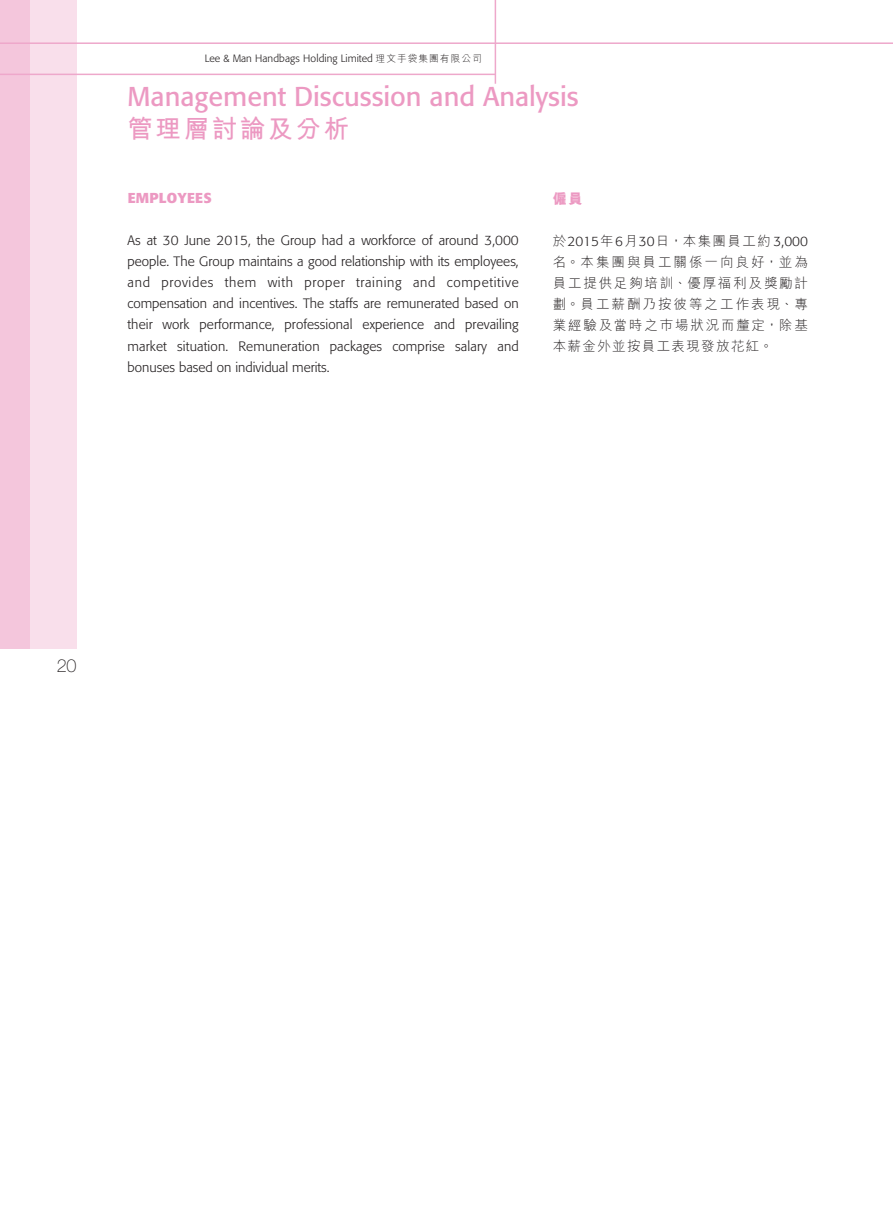
<style>
.page{position:relative;width:893px;height:1212px;background:#fff}
.page>*{position:absolute;margin:0;border:0;box-sizing:border-box;transform-origin:0 0}
.t1{font:27px "Formata";color:#ec99c2}
.t2{font:700 25.5px "M Hei HK";letter-spacing:.1em;color:#ec99c2}
.t3{font:100 18px "Helvetica Neue LT Std";color:#231f20}
.t4{font:700 14.25px "Formata";letter-spacing:.015em;color:#ec99c2}
.t5{font:800 14.25px "M Hei HK";color:#ec99c2}
.t6{font:300 13.5px/21px "Formata";color:#231f20;text-align:justify}
.t7{font:300 13.5px/21px "M Hei HK";letter-spacing:.135em;color:#231f20;text-align:justify}
.t8{font:300 10.5px "Formata";letter-spacing:.01em;color:#231f20}
.s1{font-family:"M Hei HK";font-size:9.75px}
.s2{font-family:"M Hei HK"}
</style>
<div class="page">
<div style="left:0;top:0;width:32px;height:648px;background:#f4c6dc"></div>
<div style="left:30px;top:0;width:47px;height:648px;background:#f9dfeb"></div>
<hr style="left:0;top:42px;width:893px;height:2px;background:#eea8cb">
<hr style="left:0;top:74px;width:495px;height:1px;background:#eea8cb">
<hr style="left:495px;top:0;width:1px;height:84px;background:#eea8cb">
<p class="t8" style="left:205px;top:54px;width:279px">Lee &amp; Man Handbags Holding Limited <span class="s1">理文手袋集團有限公司</span></p>
<h1 class="t1" style="left:128px;top:85px;width:453px">Management Discussion and Analysis</h1>
<h2 class="t2" style="left:128px;top:119px;width:223px">管理層討論及分析</h2>
<p class="t4" style="left:128px;top:192px;width:86px">EMPLOYEES</p>
<p class="t6" style="left:128px;top:231px;width:393px">As at 30 June 2015, the Group had a workforce of around 3,000 people. The Group maintains a good relationship with its employees, and provides them with proper training and competitive compensation and incentives. The staffs are remunerated based on their work performance, professional experience and prevailing market situation. Remuneration packages comprise salary and bonuses based on individual merits.</p>
<p class="t5" style="left:553px;top:193px;width:31px">僱員</p>
<p class="t6" style="left:553px;top:232px;width:257px"><span class="s2">於</span>2015<span class="s2">年</span>6<span class="s2">月</span>30<span class="s2">日，本集團員工約</span> 3,000</p>
<p class="t7" style="left:553px;top:253px;width:257px">名。本集團與員工關係一向良好，並為員工提供足夠培訓、優厚福利及獎勵計劃。員工薪酬乃按彼等之工作表現、專業經驗及當時之巿場狀況而釐定，除基本薪金外並按員工表現發放花紅。</p>
<h3 class="t3" style="left:57px;top:659px;width:21px">20</h3>
</div>
